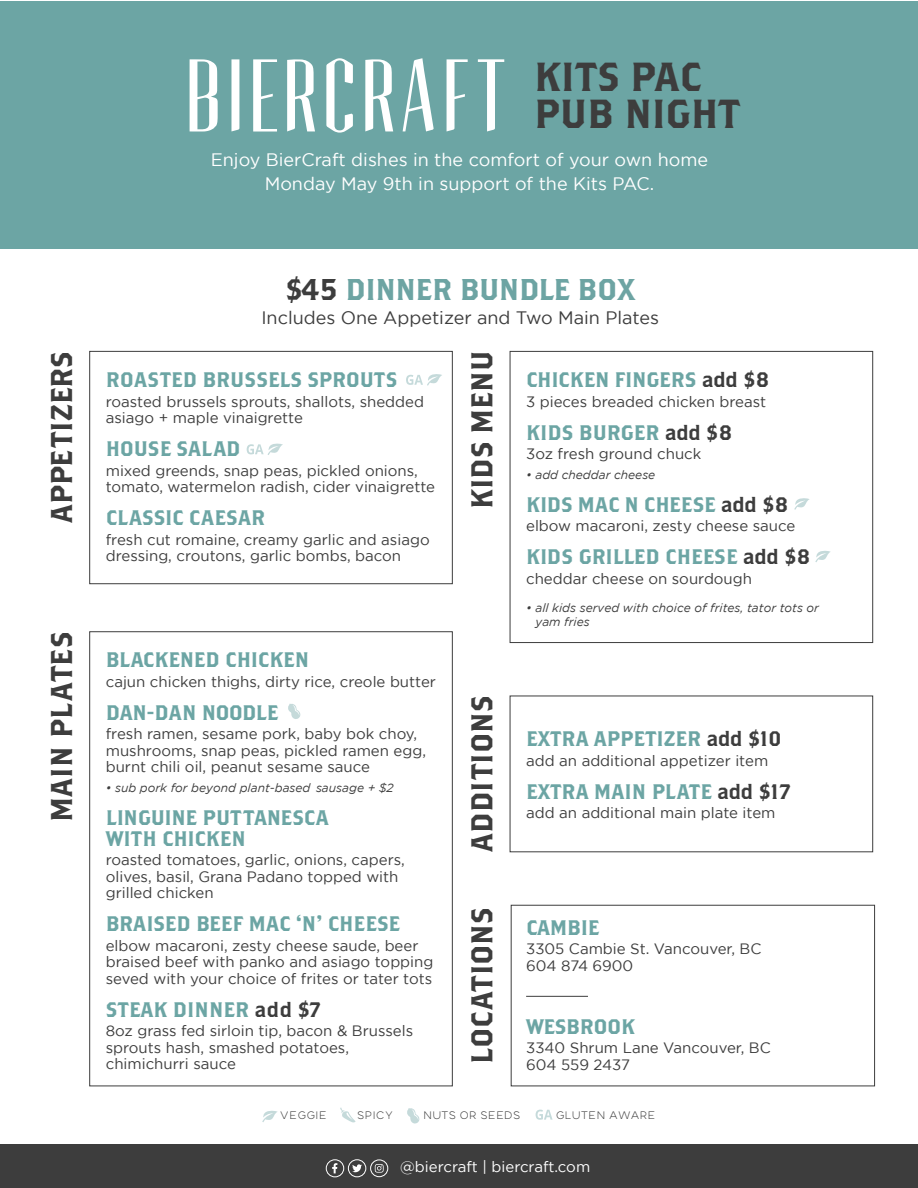
<style>
.page{position:relative;width:918px;height:1188px;background:#fff}
.page>*{position:absolute;margin:0;border:0;box-sizing:border-box;transform-origin:0 0}
.t1{font:40.5px "Brothers";color:#3d3d3d}
.t2{font:30px "Brothers";color:#3d3d3d}
.t3{font:30px "Brothers";letter-spacing:-.02em;color:#6da4a3}
.t4{font:21px "Brothers";color:#6ca5a4}
.t5{font:21px "Brothers";letter-spacing:-.02em;color:#6ca5a4}
.t6{font:18px "Gotham";color:#fff}
.t7{font:18px "Gotham";color:#3d3d3d}
.t8{font:15px/16.5px "Gotham";color:#3d3d3d}
.t9{font:15px "Gotham";color:#fff}
.t10{font:italic 12px "Gotham";color:#3d3d3d}
.Item_Description{font:9.75px "Strima";letter-spacing:.06em;color:#3d3d3d}
.s1{color:#3d3d3d}
</style>
<div class="page">
<div style="left:0;top:1px;width:918px;height:247px;background:#6ca5a4"></div>
<div style="left:0;top:1145px;width:918px;height:43px;background:#3d3d3d"></div>
<div style="left:89px;top:351px;width:364px;height:233px;border:1px solid #3d3d3d"></div>
<div style="left:510px;top:351px;width:363px;height:292px;border:1px solid #3d3d3d"></div>
<div style="left:511px;top:905px;width:364px;height:181px;border:1px solid #3d3d3d"></div>
<hr style="left:526px;top:996px;width:62px;height:1px;background:#3d3d3d">
<svg style="left:326px;top:58px;width:27px;height:75px"></svg>
<svg style="left:478px;top:59px;width:26px;height:72px"></svg>
<svg style="left:231px;top:59px;width:8px;height:72px"></svg>
<svg style="left:447px;top:59px;width:21px;height:72px"></svg>
<svg style="left:287px;top:59px;width:28px;height:72px"></svg>
<svg style="left:253px;top:59px;width:24px;height:73px"></svg>
<svg style="left:403px;top:58px;width:31px;height:73px"></svg>
<svg style="left:365px;top:59px;width:28px;height:72px"></svg>
<svg style="left:190px;top:59px;width:28px;height:73px"></svg>
<svg style="left:262px;top:1110px;width:16px;height:12px"></svg>
<svg style="left:340px;top:1107px;width:16px;height:15px"></svg>
<svg style="left:536px;top:1110px;width:17px;height:10px"></svg>
<svg style="left:407px;top:1108px;width:13px;height:16px"></svg>
<svg style="left:406px;top:374px;width:36px;height:12px"></svg>
<svg style="left:247px;top:443px;width:36px;height:12px"></svg>
<svg style="left:794px;top:498px;width:16px;height:12px"></svg>
<svg style="left:288px;top:704px;width:13px;height:15px"></svg>
<svg style="left:815px;top:550px;width:16px;height:12px"></svg>
<svg style="left:375px;top:1164px;width:9px;height:9px"></svg>
<div style="left:370px;top:1160px;width:18px;height:17px;border:1px solid #fff;border-radius:50%"></div>
<svg style="left:352px;top:1164px;width:10px;height:8px"></svg>
<div style="left:348px;top:1159px;width:18px;height:18px;border:1px solid #fff;border-radius:50%"></div>
<svg style="left:332px;top:1163px;width:5px;height:10px"></svg>
<div style="left:326px;top:1159px;width:18px;height:18px;border:1px solid #fff;border-radius:50%"></div>
<p class="t2" style="left:43px;top:523px;width:173px;rotate:-90deg">APPETIZERS</p>
<p class="t2" style="left:43px;top:822px;width:192px;rotate:-90deg">MAIN PLATES</p>
<p class="t1" style="left:534px;top:52px;width:169px">KITS PAC</p>
<p class="t1" style="left:534px;top:89px;width:208px">PUB NIGHT</p>
<p class="t6" style="left:211px;top:150px;width:499px">Enjoy BierCraft dishes in the comfort of your own home</p>
<p class="t6" style="left:265px;top:174px;width:391px">Monday May 9th in support of the Kits PAC.</p>
<p class="t3" style="left:285px;top:271px;width:351px"><span class="s1">$45</span> DINNER BUNDLE BOX</p>
<p class="t7" style="left:261px;top:307px;width:399px">Includes One Appetizer and Two Main Plates</p>
<p class="t4" style="left:106px;top:367px;width:293px">ROASTED BRUSSELS SPROUTS</p>
<p class="t8" style="left:106px;top:393px;width:320px">roasted brussels sprouts, shallots, shedded asiago + maple vinaigrette</p>
<p class="t4" style="left:106px;top:436px;width:136px">HOUSE SALAD</p>
<p class="t8" style="left:106px;top:462px;width:314px">mixed greends, snap peas, pickled onions,</p>
<p class="t8" style="left:106px;top:479px;width:331px">tomato, watermelon radish, cider vinaigrette</p>
<p class="t4" style="left:106px;top:505px;width:161px">CLASSIC CAESAR</p>
<p class="t8" style="left:106px;top:531px;width:325px">fresh cut romaine, creamy garlic and asiago dressing, croutons, garlic bombs, bacon</p>
<p class="t4" style="left:106px;top:647px;width:205px">BLACKENED CHICKEN</p>
<p class="t8" style="left:106px;top:673px;width:332px">cajun chicken thighs, dirty rice, creole butter</p>
<p class="t5" style="left:106px;top:699px;width:174px">DAN-DAN NOODLE</p>
<p class="t8" style="left:106px;top:725px;width:313px">fresh ramen, sesame pork, baby bok choy,</p>
<p class="t8" style="left:106px;top:742px;width:322px">mushrooms, snap peas, pickled ramen egg, burnt chili oil, peanut sesame sauce</p>
<p class="t10" style="left:106px;top:781px;width:289px">• sub pork for beyond plant-based sausage + $2</p>
<p class="t5" style="left:106px;top:804px;width:225px">LINGUINE PUTTANESCA</p>
<p class="t4" style="left:106px;top:825px;width:142px">WITH CHICKEN</p>
<p class="t8" style="left:106px;top:851px;width:301px">roasted tomatoes, garlic, onions, capers,</p>
<p class="t8" style="left:106px;top:868px;width:294px">olives, basil, Grana Padano topped with grilled chicken</p>
<p class="t4" style="left:106px;top:911px;width:296px">BRAISED BEEF MAC ‘N’ CHEESE</p>
<p class="t8" style="left:106px;top:937px;width:329px">elbow macaroni, zesty cheese saude, beer braised beef with panko and asiago topping seved with your choice of frites or tater tots</p>
<p class="t4" style="left:106px;top:996px;width:217px">STEAK DINNER <span class="s1">add $7</span></p>
<p class="t8" style="left:106px;top:1022px;width:309px">8oz grass fed sirloin tip, bacon &amp; Brussels sprouts hash, smashed potatoes,</p>
<p class="t8" style="left:106px;top:1055px;width:132px">chimichurri sauce</p>
<p class="t2" style="left:464px;top:509px;width:160px;rotate:-90deg">KIDS MENU</p>
<p class="t2" style="left:464px;top:852px;width:158px;rotate:-90deg">ADDITIONS</p>
<p class="t2" style="left:464px;top:1064px;width:158px;rotate:-90deg">LOCATIONS</p>
<p class="t5" style="left:526px;top:367px;width:245px">CHICKEN FINGERS <span class="s1">add $8</span></p>
<p class="t8" style="left:526px;top:393px;width:241px">3 pieces breaded chicken breast</p>
<p class="t4" style="left:526px;top:420px;width:208px">KIDS BURGER <span class="s1">add $8</span></p>
<p class="t8" style="left:526px;top:446px;width:177px">3oz fresh ground chuck</p>
<p class="t10" style="left:526px;top:468px;width:131px">• add cheddar cheese</p>
<p class="t4" style="left:526px;top:492px;width:264px">KIDS MAC N CHEESE <span class="s1">add $8</span></p>
<p class="t8" style="left:526px;top:518px;width:271px">elbow macaroni, zesty cheese sauce</p>
<p class="t4" style="left:526px;top:544px;width:286px">KIDS GRILLED CHEESE <span class="s1">add $8</span></p>
<p class="t8" style="left:526px;top:570px;width:227px">cheddar cheese on sourdough</p>
<p class="t10" style="left:526px;top:601px;width:294px">• all kids served with choice of frites, tator tots or</p>
<p class="t10" style="left:536px;top:615px;width:56px">yam fries</p>
<p class="t4" style="left:526px;top:726px;width:257px">EXTRA APPETIZER <span class="s1">add $10</span></p>
<p class="t8" style="left:526px;top:752px;width:244px">add an additional appetizer item</p>
<p class="t4" style="left:526px;top:779px;width:266px">EXTRA MAIN PLATE <span class="s1">add $17</span></p>
<p class="t8" style="left:526px;top:805px;width:251px">add an additional main plate item</p>
<p class="t4" style="left:526px;top:915px;width:75px">CAMBIE</p>
<p class="t8" style="left:526px;top:941px;width:237px">3305 Cambie St. Vancouver, BC</p>
<p class="t8" style="left:526px;top:957px;width:109px">604 874 6900</p>
<p class="t5" style="left:526px;top:1014px;width:110px">WESBROOK</p>
<p class="t8" style="left:526px;top:1040px;width:246px">3340 Shrum Lane Vancouver, BC</p>
<p class="t8" style="left:526px;top:1056px;width:105px">604 559 2437</p>
<p class="Item_Description" style="left:280px;top:1108px;width:48px">VEGGIE</p>
<p class="Item_Description" style="left:357px;top:1108px;width:37px">SPICY</p>
<p class="Item_Description" style="left:424px;top:1108px;width:98px">NUTS OR SEEDS</p>
<p class="Item_Description" style="left:556px;top:1108px;width:101px">GLUTEN AWARE</p>
<p class="t9" style="left:400px;top:1158px;width:192px">@biercraft | biercraft.com</p>
</div>
